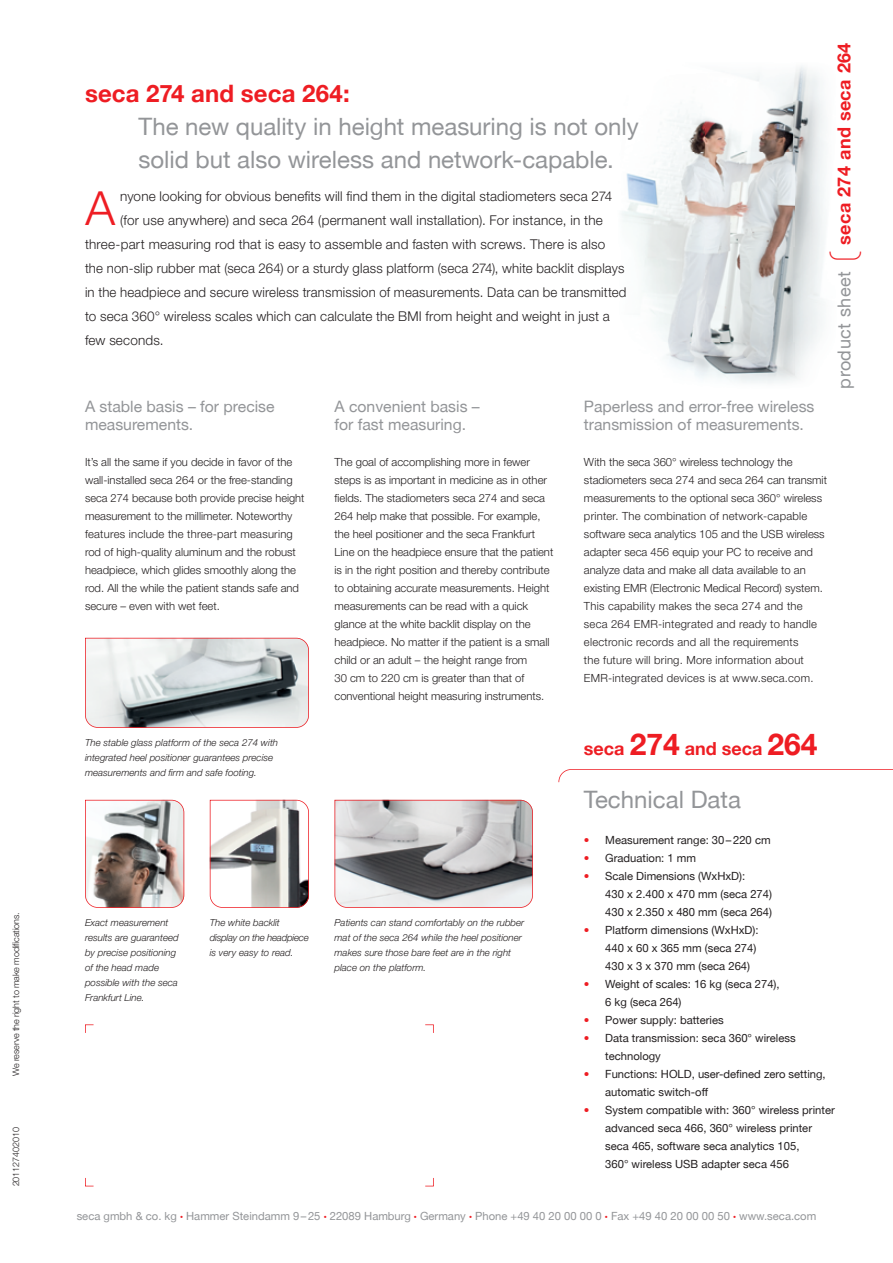
<style>
.page{position:relative;width:893px;height:1263px;background:#fff}
.page>*{position:absolute;margin:0;border:0;box-sizing:border-box;transform-origin:0 0}
.t1{font:300 47.1px "secaglobal";color:#ee1d23}
.t2{font:24px/33px "secaglobal";color:#939598}
.t3{font:700 24px "secaglobal";letter-spacing:.005em;color:#ee1d23}
.t4{font:700 18px "secaglobal";color:#ee1d23}
.t5{font:700 18px "secaglobal";letter-spacing:.025em;color:#ee1d23}
.t6{font:18px "secaglobal";letter-spacing:.025em;color:#939598}
.t7{font:15.75px/18px "secaglobal";color:#939598}
.t8{font:300 13.5px "secaglobal";letter-spacing:.015em;color:#231f20}
.t9{font:300 11.25px/18px "secaglobal";color:#231f20}
.t10{font:11.25px/18px "secaglobal";color:#231f20}
.t11{font:11.25px "secaglobal";color:#939598}
.t12{font:italic 300 9.75px/15px "secaglobal";color:#231f20}
.t13{font:300 9px "secaglobal";letter-spacing:-.01em;color:#231f20}
.s1{font-size:30px}
.s2{color:#ee1d23}
.s3{font-size:6px;color:#ee1d23}
</style>
<div class="page">
<img style="left:621px;top:66px;width:204px;height:317px">
<svg style="left:558px;top:769px;width:335px;height:13px"></svg>
<svg style="left:85px;top:1024px;width:9px;height:9px"></svg>
<svg style="left:85px;top:1178px;width:9px;height:8px"></svg>
<svg style="left:425px;top:1178px;width:9px;height:8px"></svg>
<svg style="left:425px;top:1024px;width:9px;height:9px"></svg>
<img style="left:85px;top:800px;width:99px;height:108px">
<svg style="left:210px;top:800px;width:99px;height:108px"></svg>
<svg style="left:85px;top:638px;width:224px;height:90px"></svg>
<svg style="left:334px;top:800px;width:199px;height:108px;background:#b1adaf"></svg>
<p class="t13" style="left:11px;top:1076px;width:165px;rotate:-90deg">We reserve the right to make modifications.</p>
<p class="t13" style="left:11px;top:1186px;width:61px;rotate:-90deg">201127402010</p>
<h2 class="t3" style="left:85px;top:80px;width:266px">seca 274 and seca 264:</h2>
<h2 class="t2" style="left:139px;top:110px;width:502px">The new quality in height measuring is not only solid but also wireless and network-capable.</h2>
<h1 class="t1" style="left:85px;top:181px;width:31px">A</h1>
<p class="t8" style="left:120px;top:188px;width:494px">nyone looking for obvious benefits will find them in the digital stadiometers seca 274</p>
<p class="t8" style="left:120px;top:212px;width:484px">(for use anywhere) and seca 264 (permanent wall installation). For instance, in the</p>
<p class="t8" style="left:85px;top:236px;width:522px">three-part measuring rod that is easy to assemble and fasten with screws. There is also</p>
<p class="t8" style="left:85px;top:260px;width:541px">the non-slip rubber mat (seca 264) or a sturdy glass platform (seca 274), white backlit displays</p>
<p class="t8" style="left:85px;top:284px;width:543px">in the headpiece and secure wireless transmission of measurements. Data can be transmitted</p>
<p class="t8" style="left:85px;top:308px;width:526px">to seca 360° wireless scales which can calculate the BMI from height and weight in just a</p>
<p class="t8" style="left:85px;top:332px;width:80px">few seconds.</p>
<h3 class="t7" style="left:85px;top:398px;width:191px">A stable basis – for precise measurements.</h3>
<p class="t9" style="left:85px;top:453px;width:221px">It’s all the same if you decide in favor of the wall-installed seca 264 or the free-standing seca 274 because both provide precise height measurement to the millimeter. Noteworthy features include the three-part measuring rod of high-quality aluminum and the robust headpiece, which glides smoothly along the rod. All the while the patient stands safe and secure – even with wet feet.</p>
<h3 class="t7" style="left:334px;top:398px;width:147px">A convenient basis – for fast measuring.</h3>
<p class="t9" style="left:334px;top:453px;width:220px">The goal of accomplishing more in fewer steps is as important in medicine as in other fields. The stadiometers seca 274 and seca 264 help make that possible. For example, the heel positioner and the seca Frankfurt Line on the headpiece ensure that the patient is in the right position and thereby contribute to obtaining accurate measurements. Height measurements can be read with a quick glance at the white backlit display on the headpiece. No matter if the patient is a small child or an adult – the height range from<br>30 cm to 220 cm is greater than that of conventional height measuring instruments.</p>
<h3 class="t7" style="left:584px;top:398px;width:232px">Paperless and error-free wireless transmission of measurements.</h3>
<p class="t9" style="left:584px;top:453px;width:244px">With the seca 360° wireless technology the stadiometers seca 274 and seca 264 can transmit measurements to the optional seca 360° wireless printer. The combination of network-capable software seca analytics 105 and the USB wireless adapter seca 456 equip your PC to receive and analyze data and make all data available to an existing EMR (Electronic Medical Record) system.<br>This capability makes the seca 274 and the seca 264 EMR-integrated and ready to handle electronic records and all the requirements<br>the future will bring. More information about EMR-integrated devices is at www.seca.com.</p>
<h3 class="t5" style="left:834px;top:245px;width:204px;rotate:-90deg">seca 274 and seca 264</h3>
<h3 class="t6" style="left:834px;top:389px;width:119px;rotate:-90deg">product sheet</h3>
<p class="t12" style="left:85px;top:735px;width:195px">The stable glass platform of the seca 274 with integrated heel positioner guarantees precise measurements and firm and safe footing.</p>
<p class="t12" style="left:85px;top:915px;width:95px">Exact measurement results are guaranteed by precise positioning of the head made possible with the seca<br>Frankfurt Line.</p>
<p class="t12" style="left:210px;top:915px;width:100px">The white backlit display on the headpiece is very easy to read.</p>
<p class="t12" style="left:334px;top:915px;width:191px">Patients can stand comfortably on the rubber mat of the seca 264 while the heel positioner makes sure those bare feet are in the right place on the platform.</p>
<h3 class="t4" style="left:584px;top:738px;width:235px">seca <span class="s1">274</span> and seca <span class="s1">264</span></h3>
<h2 class="t2" style="left:584px;top:784px;width:158px">Technical Data</h2>
<p class="t10" style="left:584px;top:831px;width:188px"><span class="s2">•</span> Measurement range: 30 – 220 cm</p>
<p class="t10" style="left:584px;top:849px;width:114px"><span class="s2">•</span> Graduation: 1 mm</p>
<p class="t10" style="left:605px;top:867px;width:168px;text-indent:-21px"><span class="s2">•</span> Scale Dimensions (WxHxD):<br>430 x 2.400 x 470 mm (seca 274)<br>430 x 2.350 x 480 mm (seca 264)</p>
<p class="t10" style="left:605px;top:921px;width:155px;text-indent:-21px"><span class="s2">•</span> Platform dimensions (WxHxD):<br>440 x 60 x 365 mm (seca 274)<br>430 x 3 x 370 mm (seca 264)</p>
<p class="t10" style="left:605px;top:975px;width:176px;text-indent:-21px"><span class="s2">•</span> Weight of scales: 16 kg (seca 274),<br>6 kg (seca 264)</p>
<p class="t10" style="left:584px;top:1011px;width:141px"><span class="s2">•</span> Power supply: batteries</p>
<p class="t10" style="left:605px;top:1029px;width:192px;text-indent:-21px"><span class="s2">•</span> Data transmission: seca 360° wireless technology</p>
<p class="t10" style="left:605px;top:1065px;width:222px;text-indent:-21px"><span class="s2">•</span> Functions: HOLD, user-defined zero setting, automatic switch-off</p>
<p class="t10" style="left:605px;top:1101px;width:231px;text-indent:-21px"><span class="s2">•</span> System compatible with: 360° wireless printer advanced seca 466, 360° wireless printer seca 465, software seca analytics 105,<br>360° wireless USB adapter seca 456</p>
<p class="t11" style="left:77px;top:1210px;width:741px">seca gmbh &amp; co. kg <span class="s3">•</span> Hammer Steindamm 9 – 25 <span class="s3">•</span> 22089 Hamburg <span class="s3">•</span> Germany <span class="s3">•</span> Phone +49 40 20 00 00 0 <span class="s3">•</span> Fax +49 40 20 00 00 50 <span class="s3">•</span> www.seca.com</p>
</div>
